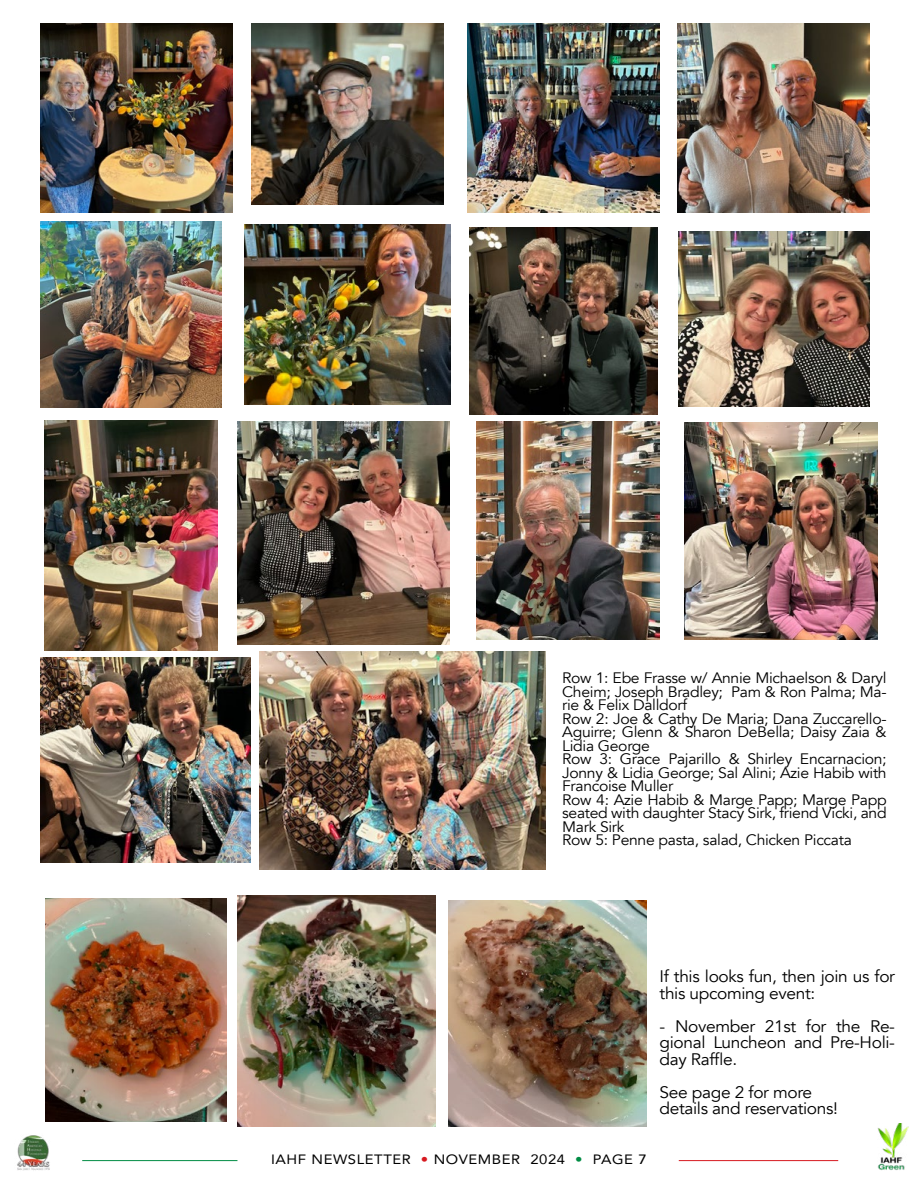
<style>
.page{position:relative;width:918px;height:1188px;background:#fff}
.page>*{position:absolute;margin:0;border:0;box-sizing:border-box;transform-origin:0 0}
.t1{font:16.65px/16.5px "Avenir";letter-spacing:-.02em;color:#000;scale:1.04 1}
.t2{font:15.15px/13.5px "Avenir";letter-spacing:-.02em;color:#000;scale:1.04 1}
.t3{font:13.5px "Avenir";letter-spacing:.04em;color:#000;scale:1.1 1}
.s1{color:#d71920}
.s2{color:#008c44}
.s3{font-weight:500}
</style>
<div class="page">
<img style="left:40px;top:24px;width:192px;height:189px">
<img style="left:678px;top:24px;width:191px;height:189px">
<img style="left:468px;top:24px;width:192px;height:189px">
<img style="left:40px;top:221px;width:182px;height:186px">
<img style="left:685px;top:422px;width:193px;height:217px">
<img style="left:470px;top:228px;width:188px;height:187px">
<img style="left:44px;top:420px;width:173px;height:231px">
<img style="left:678px;top:231px;width:191px;height:175px">
<img style="left:238px;top:421px;width:211px;height:224px">
<img style="left:260px;top:651px;width:285px;height:218px">
<img style="left:237px;top:896px;width:198px;height:230px">
<img style="left:45px;top:898px;width:182px;height:224px">
<img style="left:448px;top:900px;width:199px;height:226px">
<img style="left:40px;top:658px;width:210px;height:205px">
<img style="left:244px;top:224px;width:207px;height:180px">
<img style="left:476px;top:422px;width:184px;height:217px">
<img style="left:252px;top:24px;width:191px;height:180px">
<img style="left:877px;top:1124px;width:32px;height:46px">
<hr style="left:82px;top:1160px;width:155px;height:1px;background:#008c44">
<hr style="left:679px;top:1160px;width:159px;height:1px;background:#d71920">
<img style="left:17px;top:1135px;width:33px;height:36px">
<p class="t2" style="left:562px;top:672px;width:314px">Row 1: Ebe Frasse w/ Annie Michaelson &amp; Daryl Cheim; Joseph Bradley; Pam &amp; Ron Palma; Ma&shy;rie &amp; Felix Dalldorf<br>Row 2: Joe &amp; Cathy De Maria; Dana Zuccarello-Aguirre; Glenn &amp; Sharon DeBella; Daisy Zaia &amp; Lidia George<br>Row 3: Grace Pajarillo &amp; Shirley Encarnacion; Jonny &amp; Lidia George; Sal Alini; Azie Habib with Francoise Muller<br>Row 4: Azie Habib &amp; Marge Papp; Marge Papp seated with daughter Stacy Sirk, friend Vicki, and Mark Sirk<br>Row 5: Penne pasta, salad, Chicken Piccata</p>
<p class="t1" style="left:660px;top:969px;width:228px">If this looks fun, then join us for this upcoming event:</p>
<p class="t1" style="left:660px;top:1018px;width:228px;text-align:justify">- November 21st for the Re&shy;gional Luncheon and Pre-Holi&shy;day Raffle.</p>
<p class="t1" style="left:660px;top:1084px;width:173px">See page 2 for more details and reservations!</p>
<p class="t3" style="left:271px;top:1149px;width:343px">IAHF NEWSLETTER <span class="s1">•</span> NOVEMBER 2024 <span class="s2">•</span> PAGE <span class="s3">7</span></p>
</div>
